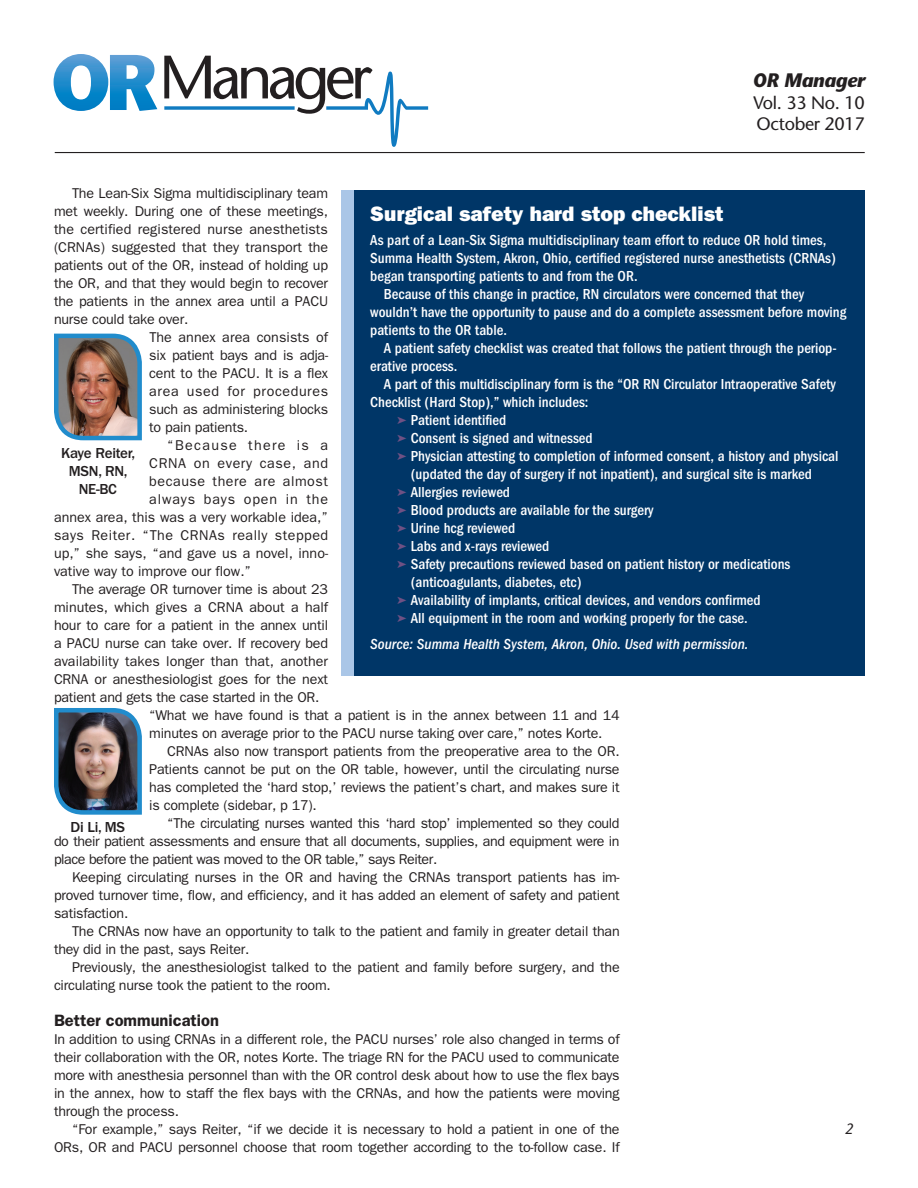
<style>
.page{position:relative;width:918px;height:1188px;background:#fff}
.page>*{position:absolute;margin:0;border:0;box-sizing:border-box;transform-origin:0 0}
._08_SB-Head{font:21px "ITC Franklin Gothic Std Hvy";color:#fff}
.t1{font:italic 700 19.5px "Stone Sans Std";letter-spacing:-.02em;color:#231f20}
.t2{font:500 18px/21.6px "Stone Sans Std";letter-spacing:-.02em;color:#231f20}
._05_Article_Subhead{font:600 16.5px "ITC Franklin Gothic Std";color:#231f20}
._08_SB_Body_NoIndent{font:500 condensed 15px/18px "ITC Franklin Gothic Std";color:#fff}
._08_Sidebar_text{font:500 condensed 15px/18px "ITC Franklin Gothic Std";color:#fff}
._08_SB_Body_NoIndent-2{font:italic 500 condensed 15px "ITC Franklin Gothic Std";color:#fff}
.t3{font:500 15px/18px "ITC Franklin Gothic Std";letter-spacing:-.02em;color:#231f20;text-align:center}
.t4{font:italic 500 15px "Stone Sans Std";color:#231f20}
._04_Body_Copy{font:14.25px/18px "ITC Franklin Gothic Std";letter-spacing:-.015em;color:#231f20;text-align:justify}
._04_Body_1st_Para{font:14.25px/18px "ITC Franklin Gothic Std";letter-spacing:-.015em;color:#231f20;text-align:justify}
._04_Body_Copy-2{font:14.25px "ITC Franklin Gothic Std";letter-spacing:.035em;color:#231f20}
._04_Body_Copy-3{font:14.25px "ITC Franklin Gothic Std";letter-spacing:.045em;color:#231f20}
._04_Body_Copy-4{font:14.25px "ITC Franklin Gothic Std";letter-spacing:.06em;color:#231f20}
._04_Body_Copy-5{font:14.25px "ITC Franklin Gothic Std";letter-spacing:.09em;color:#231f20}
.s1{color:#6f5184}
</style>
<div class="page">
<svg style="left:54px;top:54px;width:103px;height:57px"></svg>
<svg style="left:164px;top:56px;width:264px;height:91px"></svg>
<hr style="left:55px;top:152px;width:810px;height:1px;background:#231f20">
<img style="left:54px;top:333px;width:88px;height:108px">
<img style="left:54px;top:708px;width:88px;height:107px">
<div style="left:343px;top:190px;width:522px;height:486px;background:#003667"></div>
<div style="left:342px;top:190px;width:12px;height:486px;background:#aac6e7"></div>
<p class="_04_Body_Copy" style="left:54px;top:184px;width:276px;text-indent:18px">The Lean-Six Sigma multidisciplinary team met weekly. During one of these meetings, the certified registered nurse anesthetists (CRNAs) suggested that they transport the patients out of the OR, instead of holding up the OR, and that they would begin to recover the patients in the annex area until a PACU nurse could take over.</p>
<p class="_04_Body_Copy" style="left:149px;top:328px;width:180px">The annex area consists of six patient bays and is adja&shy;cent to the PACU. It is a flex area used for procedures such as administering blocks to pain patients.</p>
<p class="_04_Body_Copy-5" style="left:167px;top:437px;width:162px">“Because there is a</p>
<p class="_04_Body_Copy-3" style="left:149px;top:455px;width:180px">CRNA on every case, and</p>
<p class="_04_Body_Copy-2" style="left:149px;top:473px;width:180px">because there are almost</p>
<p class="_04_Body_Copy-4" style="left:149px;top:491px;width:180px">always bays open in the</p>
<p class="_04_Body_Copy" style="left:54px;top:508px;width:276px">annex area, this was a very workable idea,”</p>
<p class="_04_Body_Copy-2" style="left:54px;top:527px;width:276px">says Reiter. “The CRNAs really stepped</p>
<p class="_04_Body_Copy" style="left:54px;top:544px;width:276px">up,” she says, “and gave us a novel, inno-</p>
<p class="_04_Body_Copy" style="left:54px;top:562px;width:199px">vative way to improve our flow.”</p>
<p class="_04_Body_Copy" style="left:54px;top:580px;width:276px;text-indent:18px">The average OR turnover time is about 23 minutes, which gives a CRNA about a half hour to care for a patient in the annex until a PACU nurse can take over. If recovery bed availability takes longer than that, another CRNA or anesthesiologist goes for the next patient and gets the case started in the OR.</p>
<p class="t3" style="left:61px;top:444px;width:76px">Kaye Reiter,<br>MSN, RN,<br>NE-BC</p>
<h2 class="t1" style="left:752px;top:69px;width:114px">OR Manager</h2>
<p class="t2" style="left:754px;top:92px;width:113px">Vol. 33 No. 10<br>October 2017</p>
<p class="_08_SB-Head" style="left:370px;top:201px;width:355px">Surgical safety hard stop checklist</p>
<p class="_08_SB_Body_NoIndent" style="left:370px;top:232px;width:467px">As part of a Lean-Six Sigma multidisciplinary team effort to reduce OR hold times,<br>Summa Health System, Akron, Ohio, certified registered nurse anesthetists (CRNAs) began transporting patients to and from the OR.</p>
<p class="_08_Sidebar_text" style="left:370px;top:286px;width:478px;text-indent:14px">Because of this change in practice, RN circulators were concerned that they wouldn’t have the opportunity to pause and do a complete assessment before moving patients to the OR table.</p>
<p class="_08_Sidebar_text" style="left:370px;top:340px;width:468px;text-indent:14px">A patient safety checklist was created that follows the patient through the periop&shy;erative process.</p>
<p class="_08_Sidebar_text" style="left:370px;top:376px;width:467px;text-indent:14px">A part of this multidisciplinary form is the “OR RN Circulator Intraoperative Safety<br>Checklist (Hard Stop),” which includes:</p>
<p class="_08_SB_Body_NoIndent" style="left:397px;top:412px;width:111px"><span class="s1">➤</span> Patient identified</p>
<p class="_08_SB_Body_NoIndent" style="left:397px;top:430px;width:197px"><span class="s1">➤</span> Consent is signed and witnessed</p>
<p class="_08_SB_Body_NoIndent" style="left:411px;top:448px;width:429px;text-indent:-14px"><span class="s1">➤</span> Physician attesting to completion of informed consent, a history and physical (updated the day of surgery if not inpatient), and surgical site is marked</p>
<p class="_08_SB_Body_NoIndent" style="left:397px;top:484px;width:114px"><span class="s1">➤</span> Allergies reviewed</p>
<p class="_08_SB_Body_NoIndent" style="left:397px;top:502px;width:258px"><span class="s1">➤</span> Blood products are available for the surgery</p>
<p class="_08_SB_Body_NoIndent" style="left:397px;top:520px;width:120px"><span class="s1">➤</span> Urine hcg reviewed</p>
<p class="_08_SB_Body_NoIndent" style="left:397px;top:538px;width:154px"><span class="s1">➤</span> Labs and x-rays reviewed</p>
<p class="_08_SB_Body_NoIndent" style="left:411px;top:556px;width:381px;text-indent:-14px"><span class="s1">➤</span> Safety precautions reviewed based on patient history or medications (anticoagulants, diabetes, etc)</p>
<p class="_08_SB_Body_NoIndent" style="left:397px;top:592px;width:365px"><span class="s1">➤</span> Availability of implants, critical devices, and vendors confirmed</p>
<p class="_08_SB_Body_NoIndent" style="left:397px;top:610px;width:352px"><span class="s1">➤</span> All equipment in the room and working properly for the case.</p>
<p class="_08_SB_Body_NoIndent-2" style="left:370px;top:636px;width:380px">Source: Summa Health System, Akron, Ohio. Used with permission.</p>
<p class="_04_Body_Copy" style="left:149px;top:706px;width:472px">“What we have found is that a patient is in the annex between 11 and 14 minutes on average prior to the PACU nurse taking over care,” notes Korte.</p>
<p class="_04_Body_Copy" style="left:149px;top:742px;width:472px;text-indent:18px">CRNAs also now transport patients from the preoperative area to the OR.<br>Patients cannot be put on the OR table, however, until the circulating nurse has completed the ‘hard stop,’ reviews the patient’s chart, and makes sure it is complete (sidebar, p 17).</p>
<p class="_04_Body_Copy" style="left:54px;top:814px;width:567px;text-indent:113px">“The circulating nurses wanted this ‘hard stop’ implemented so they could do their patient assessments and ensure that all documents, supplies, and equipment were in place before the patient was moved to the OR table,” says Reiter.</p>
<p class="_04_Body_Copy" style="left:54px;top:868px;width:567px;text-indent:18px">Keeping circulating nurses in the OR and having the CRNAs transport patients has im&shy;proved turnover time, flow, and efficiency, and it has added an element of safety and patient satisfaction.</p>
<p class="_04_Body_Copy" style="left:54px;top:922px;width:567px;text-indent:18px">The CRNAs now have an opportunity to talk to the patient and family in greater detail than they did in the past, says Reiter.</p>
<p class="_04_Body_Copy" style="left:54px;top:958px;width:567px;text-indent:18px">Previously, the anesthesiologist talked to the patient and family before surgery, and the circulating nurse took the patient to the room.</p>
<p class="_05_Article_Subhead" style="left:54px;top:1011px;width:166px">Better communication</p>
<p class="_04_Body_1st_Para" style="left:54px;top:1030px;width:567px">In addition to using CRNAs in a different role, the PACU nurses’ role also changed in terms of their collaboration with the OR, notes Korte. The triage RN for the PACU used to communicate more with anesthesia personnel than with the OR control desk about how to use the flex bays in the annex, how to staff the flex bays with the CRNAs, and how the patients were moving through the process.</p>
<p class="_04_Body_Copy" style="left:54px;top:1120px;width:567px;text-align:right">“For example,” says Reiter, “if we decide it is necessary to hold a patient in one of the<br>ORs, OR and PACU personnel choose that room together according to the to-follow case. If</p>
<p class="t3" style="left:71px;top:819px;width:56px">Di Li, MS</p>
<p class="t4" style="left:845px;top:1120px;width:10px">2</p>
</div>
